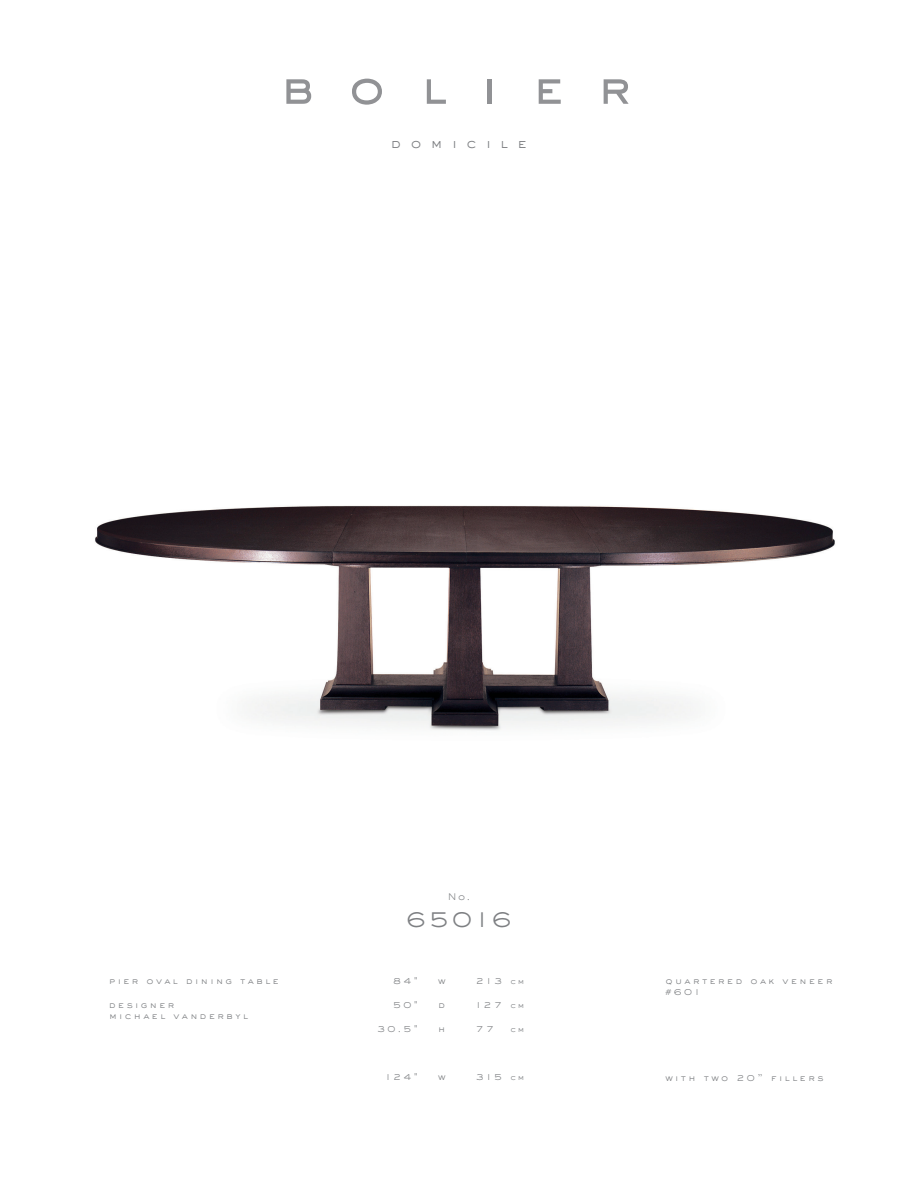
<style>
.page{position:relative;width:918px;height:1188px;background:#fff}
.page>*{position:absolute;margin:0;border:0;box-sizing:border-box;transform-origin:0 0}
.t1{font:300 22.5px "Sackers Gothic";letter-spacing:.14em;color:#7e8083}
.t2{font:300 13.5px "Sackers Gothic";letter-spacing:.7em;color:#7e8083}
.t3{font:300 9px/10.8px "Sackers Gothic";letter-spacing:.26em;color:#7e8083}
.t4{font:300 7.5px "Sackers Gothic";color:#7e8083}
.s1{font-size:7.5px}
</style>
<div class="page">
<svg style="left:286px;top:79px;width:25px;height:25px"></svg>
<svg style="left:352px;top:79px;width:30px;height:26px"></svg>
<svg style="left:427px;top:79px;width:19px;height:25px"></svg>
<hr style="left:487px;top:79px;width:4px;height:25px;background:#919295">
<svg style="left:539px;top:79px;width:22px;height:25px"></svg>
<svg style="left:604px;top:79px;width:25px;height:25px"></svg>
<img style="left:95px;top:505px;width:740px;height:226px">
<p class="t2" style="left:391px;top:134px;width:137px">domicile</p>
<p class="t3" style="left:109px;top:975px;width:172px">pier oval dining table</p>
<p class="t3" style="left:109px;top:999px;width:67px">designer</p>
<p class="t3" style="left:109px;top:1010px;width:141px">michael vanderbyl</p>
<p class="t3" style="left:448px;top:891px;width:24px">No.</p>
<p class="t1" style="left:406px;top:904px;width:107px">65016</p>
<p class="t3" style="left:393px;top:975px;width:26px">84"</p>
<p class="t3" style="left:438px;top:975px;width:9px">w</p>
<p class="t3" style="left:476px;top:975px;width:50px">213 <span class="s1">cm</span></p>
<p class="t3" style="left:393px;top:999px;width:26px">50"</p>
<p class="t3" style="left:438px;top:999px;width:8px">d</p>
<p class="t3" style="left:476px;top:999px;width:50px">127 <span class="s1">cm</span></p>
<p class="t3" style="left:377px;top:1023px;width:42px">30.5"</p>
<p class="t3" style="left:438px;top:1023px;width:9px">h</p>
<p class="t3" style="left:476px;top:1023px;width:20px">7 7</p>
<p class="t4" style="left:510px;top:1024px;width:16px">c m</p>
<p class="t3" style="left:386px;top:1071px;width:34px">124"</p>
<p class="t3" style="left:438px;top:1071px;width:9px">w</p>
<p class="t3" style="left:476px;top:1071px;width:50px">315 <span class="s1">cm</span></p>
<p class="t3" style="left:665px;top:975px;width:169px">quartered oak veneer #601</p>
<p class="t3" style="left:665px;top:1072px;width:160px">with two 20” fillers</p>
</div>
